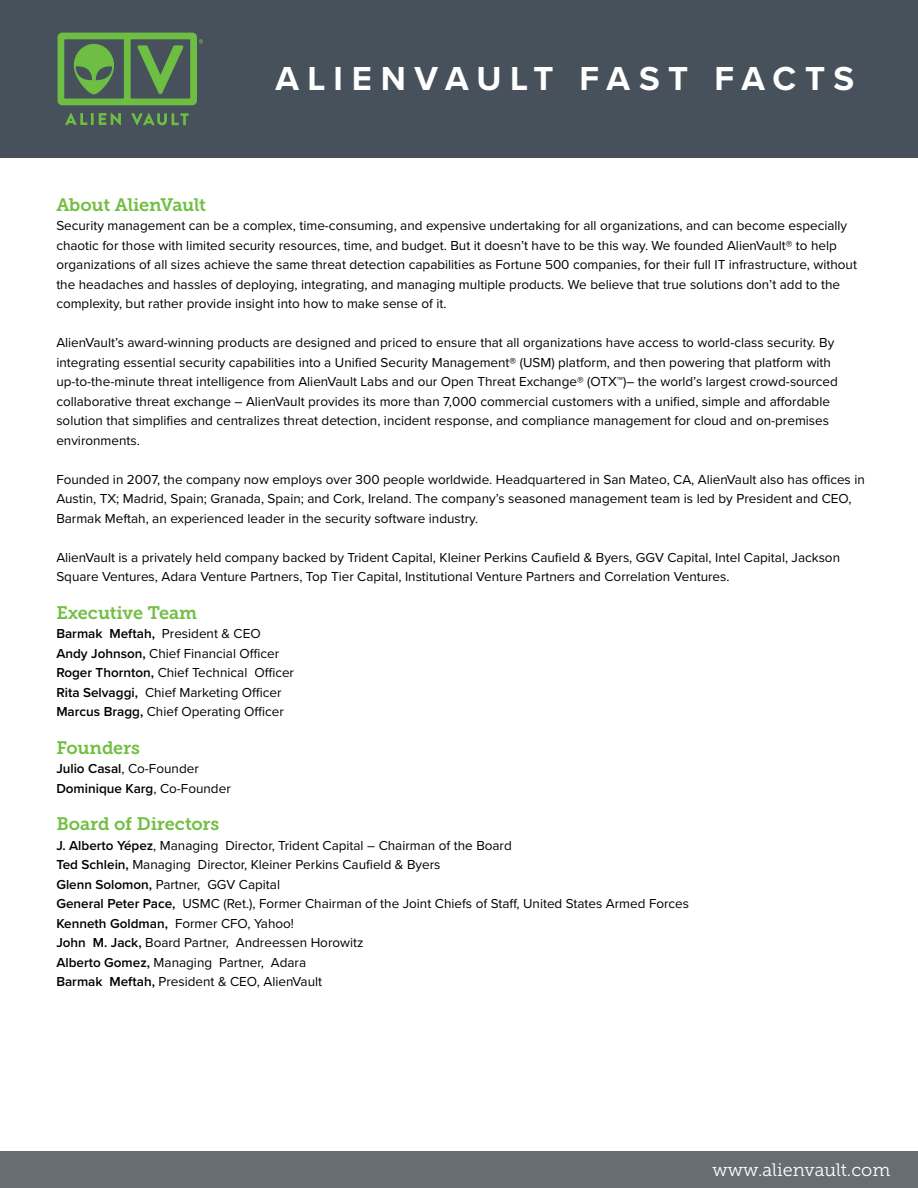
<style>
.page{position:relative;width:918px;height:1188px;background:#fff}
.page>*{position:absolute;margin:0;border:0;box-sizing:border-box;transform-origin:0 0}
.t1{font:700 34.5px "Proxima Nova";letter-spacing:.245em;color:#fff}
.t2{font:18px "Museo Slab 700";letter-spacing:-.005em;color:#72bf44}
.t3{font:18px "Museo Slab 300";letter-spacing:-.005em;color:#fff}
.t4{font:13.5px/19.5px "Proxima Nova";color:#000}
.t5{font:600 13.5px/19.5px "Proxima Nova";color:#000}
.s1{font-weight:700}
.s2{font-weight:600}
.s3{font-weight:400}
</style>
<div class="page">
<div style="left:0;top:0;width:918px;height:158px;background:#46515b"></div>
<div style="left:0;top:1152px;width:918px;height:36px;background:#686d72"></div>
<svg style="left:65px;top:113px;width:56px;height:12px"></svg>
<svg style="left:131px;top:113px;width:58px;height:12px"></svg>
<svg style="left:58px;top:33px;width:145px;height:72px"></svg>
<h1 class="t1" style="left:275px;top:52px;width:580px">ALIENVAULT FAST FACTS</h1>
<h2 class="t2" style="left:56px;top:194px;width:151px">About AlienVault</h2>
<p class="t4" style="left:56px;top:216px;width:802px">Security management can be a complex, time-consuming, and expensive undertaking for all organizations, and can become especially chaotic for those with limited security resources, time, and budget. But it doesn’t have to be this way. We founded AlienVault® to help organizations of all sizes achieve the same threat detection capabilities as Fortune 500 companies, for their full IT infrastructure, without the headaches and hassles of deploying, integrating, and managing multiple products. We believe that true solutions don’t add to the complexity, but rather provide insight into how to make sense of it.</p>
<p class="t4" style="left:56px;top:332px;width:783px">AlienVault’s award-winning products are designed and priced to ensure that all organizations have access to world-class security. By integrating essential security capabilities into a Unified Security Management<span class="s1">®</span> (USM) platform, and then powering that platform with up-to-the-minute threat intelligence from AlienVault Labs and our Open Threat Exchange® (OTX<span class="s1">™</span>)– the world’s largest crowd-sourced collaborative threat exchange – AlienVault provides its more than 7,000 commercial customers with a unified, simple and affordable solution that simplifies and centralizes threat detection, incident response, and compliance management for cloud and on-premises environments.</p>
<p class="t4" style="left:56px;top:469px;width:810px">Founded in 2007, the company now employs over 300 people worldwide. Headquartered in San Mateo, CA, AlienVault also has offices in<br>Austin, TX; Madrid, Spain; Granada, Spain; and Cork, Ireland. The company’s seasoned management team is led by President and CEO,<br>Barmak Meftah, an experienced leader in the security software industry.</p>
<p class="t4" style="left:56px;top:547px;width:785px">AlienVault is a privately held company backed by Trident Capital, Kleiner Perkins Caufield &amp; Byers, GGV Capital, Intel Capital, Jackson<br>Square Ventures, Adara Venture Partners, Top Tier Capital, Institutional Venture Partners and Correlation Ventures.</p>
<h2 class="t2" style="left:56px;top:602px;width:142px">Executive Team</h2>
<p class="t4" style="left:56px;top:624px;width:239px"><span class="s2">Barmak Meftah,</span> President &amp; CEO <span class="s2">Andy Johnson,</span> Chief Financial Officer <span class="s2">Roger Thornton,</span> Chief Technical Officer <span class="s2">Rita Selvaggi,</span> Chief Marketing Officer <span class="s2">Marcus Bragg,</span> Chief Operating Officer</p>
<h2 class="t2" style="left:56px;top:737px;width:85px">Founders</h2>
<p class="t5" style="left:56px;top:759px;width:176px">Julio Casal<span class="s3">, Co-Founder<br></span>Dominique Karg<span class="s3">, Co-Founder</span></p>
<h2 class="t2" style="left:56px;top:814px;width:165px">Board of Directors</h2>
<p class="t4" style="left:56px;top:835px;width:634px"><span class="s2">J. Alberto Yépez</span>, Managing Director, Trident Capital – Chairman of the Board<br><span class="s2">Ted Schlein,</span> Managing Director, Kleiner Perkins Caufield &amp; Byers<br><span class="s2">Glenn Solomon,</span> Partner, GGV Capital<br><span class="s2">General Peter Pace,</span> USMC (Ret.), Former Chairman of the Joint Chiefs of Staff, United States Armed Forces <span class="s2">Kenneth Goldman,</span> Former CFO, Yahoo!<br><span class="s2">John M. Jack,</span> Board Partner, Andreessen Horowitz<br><span class="s2">Alberto Gomez,</span> Managing Partner, Adara<br><span class="s2">Barmak Meftah,</span> President &amp; CEO, AlienVault</p>
<h2 class="t3" style="left:713px;top:1160px;width:179px">www.alienvault.com</h2>
</div>
